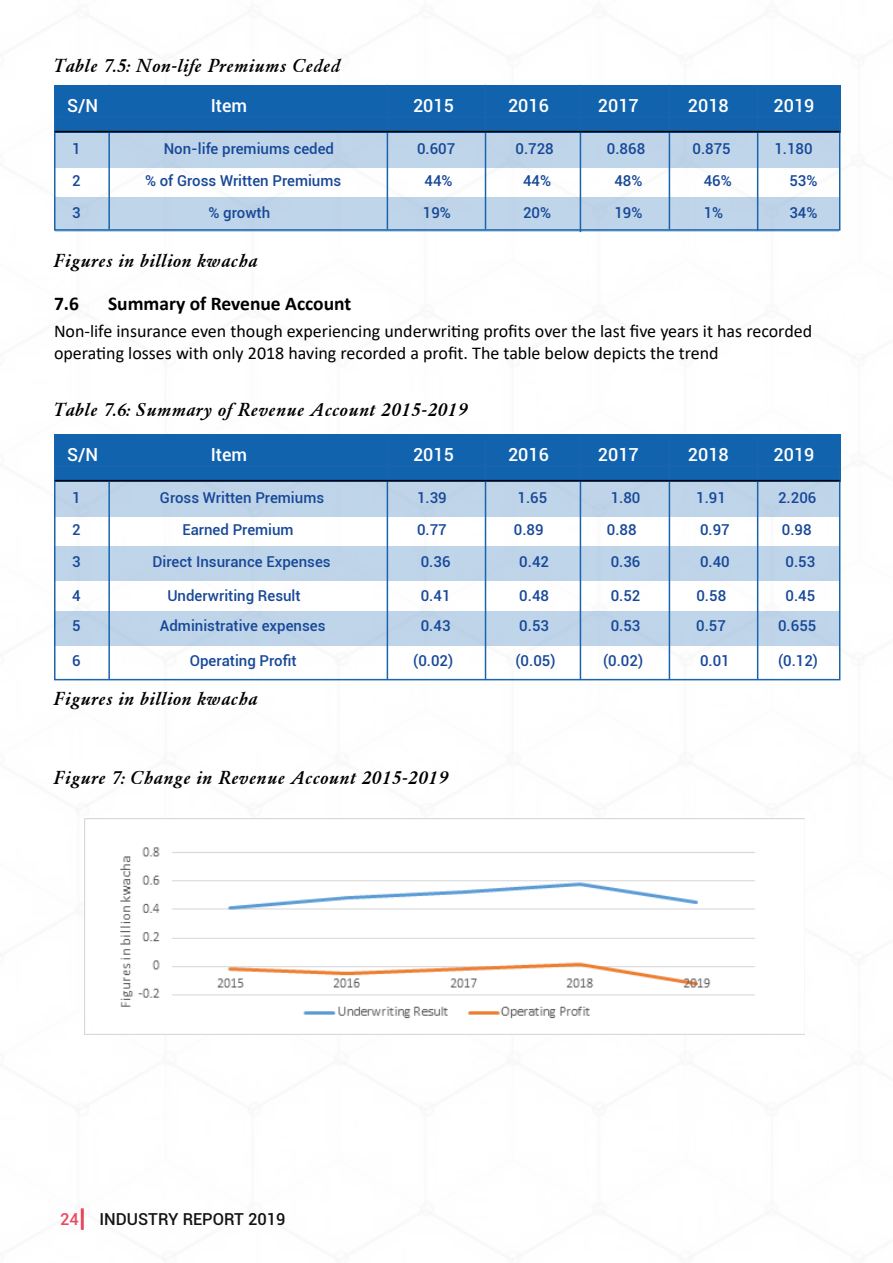
<style>
.page{position:relative;width:893px;height:1263px;background:#fff}
.page>*{position:absolute;margin:0;border:0;box-sizing:border-box;transform-origin:0 0}
.t1{font:italic 500 19.5px "Garamond";color:#000}
.t2{font:700 19.5px "Calibri";color:#000}
.t3{font:18px/21.6px "Calibri";color:#000}
.t4{font:500 18px "Roboto";color:#fff}
.t5{font:500 16.5px "Roboto";color:#000}
.t6{font:500 15px "Roboto";color:#174898}
.s1{color:#e83c53}
</style>
<div class="page">
<img style="left:54px;top:84px;width:787px;height:1146px">
<hr style="left:108px;top:85px;width:2px;height:144px;background:#1a64ae">
<div style="left:54px;top:86px;width:786px;height:47px;background:#1263ae"></div>
<div style="left:56px;top:197px;width:783px;height:34px;background:#bfd5e9"></div>
<div style="left:56px;top:133px;width:783px;height:34px;background:#bfd4e8"></div>
<div style="left:54px;top:116px;width:786px;height:115px;border:2px solid #1a64ae"></div>
<hr style="left:387px;top:85px;width:1px;height:144px;background:#1a64ae">
<hr style="left:485px;top:85px;width:1px;height:144px;background:#1a64ae">
<hr style="left:669px;top:85px;width:1px;height:144px;background:#1a64ae">
<hr style="left:580px;top:85px;width:1px;height:147px;background:#1a64ae">
<hr style="left:757px;top:85px;width:1px;height:146px;background:#1a64ae">
<hr style="left:55px;top:131px;width:785px;height:1px;background:#000">
<hr style="left:108px;top:444px;width:2px;height:235px;background:#1a64ae">
<div style="left:54px;top:435px;width:786px;height:47px;background:#1263ae"></div>
<div style="left:56px;top:611px;width:783px;height:34px;background:#bfd4e8"></div>
<div style="left:56px;top:546px;width:783px;height:34px;background:#bfd5e9"></div>
<div style="left:56px;top:482px;width:783px;height:34px;background:#bfd4e8"></div>
<div style="left:54px;top:465px;width:786px;height:215px;border:2px solid #1a64ae"></div>
<hr style="left:387px;top:441px;width:1px;height:238px;background:#1a64ae">
<hr style="left:485px;top:441px;width:1px;height:238px;background:#1a64ae">
<hr style="left:669px;top:437px;width:1px;height:243px;background:#1a64ae">
<hr style="left:580px;top:436px;width:1px;height:244px;background:#1a64ae">
<hr style="left:757px;top:437px;width:1px;height:242px;background:#1a64ae">
<hr style="left:55px;top:480px;width:785px;height:1px;background:#000">
<img style="left:84px;top:819px;width:721px;height:215px">
<h1 class="t1" style="left:54px;top:54px;width:289px">Table 7.5: Non-life Premiums Ceded</h1>
<p class="t4" style="left:67px;top:93px;width:33px">S/N</p>
<p class="t4" style="left:211px;top:93px;width:38px">Item</p>
<p class="t4" style="left:413px;top:93px;width:42px">2015</p>
<p class="t4" style="left:508px;top:93px;width:42px">2016</p>
<p class="t4" style="left:598px;top:93px;width:42px">2017</p>
<p class="t4" style="left:688px;top:93px;width:42px">2018</p>
<p class="t4" style="left:773px;top:93px;width:42px">2019</p>
<p class="t6" style="left:72px;top:138px;width:10px">1</p>
<p class="t6" style="left:164px;top:138px;width:172px">Non-life premiums ceded</p>
<p class="t6" style="left:417px;top:138px;width:40px">0.607</p>
<p class="t6" style="left:516px;top:138px;width:40px">0.728</p>
<p class="t6" style="left:607px;top:138px;width:40px">0.868</p>
<p class="t6" style="left:692px;top:138px;width:40px">0.875</p>
<p class="t6" style="left:774px;top:138px;width:40px">1.180</p>
<p class="t6" style="left:72px;top:170px;width:10px">2</p>
<p class="t6" style="left:145px;top:170px;width:198px">% of Gross Written Premiums</p>
<p class="t6" style="left:424px;top:170px;width:30px">44%</p>
<p class="t6" style="left:523px;top:170px;width:30px">44%</p>
<p class="t6" style="left:614px;top:170px;width:30px">48%</p>
<p class="t6" style="left:704px;top:170px;width:30px">46%</p>
<p class="t6" style="left:789px;top:170px;width:30px">53%</p>
<p class="t6" style="left:72px;top:202px;width:10px">3</p>
<p class="t6" style="left:208px;top:202px;width:63px">% growth</p>
<p class="t6" style="left:423px;top:202px;width:30px">19%</p>
<p class="t6" style="left:523px;top:202px;width:30px">20%</p>
<p class="t6" style="left:614px;top:202px;width:30px">19%</p>
<p class="t6" style="left:704px;top:202px;width:21px">1%</p>
<p class="t6" style="left:789px;top:202px;width:30px">34%</p>
<h1 class="t1" style="left:54px;top:249px;width:206px">Figures in billion kwacha</h1>
<h1 class="t2" style="left:54px;top:290px;width:26px">7.6</h1>
<h1 class="t2" style="left:108px;top:290px;width:245px">Summary of Revenue Account</h1>
<p class="t3" style="left:54px;top:320px;width:760px">Non-life insurance even though experiencing underwriting profits over the last five years it has recorded operating losses with only 2018 having recorded a profit. The table below depicts the trend</p>
<h1 class="t1" style="left:54px;top:398px;width:416px">Table 7.6: Summary of Revenue Account 2015-2019</h1>
<p class="t4" style="left:67px;top:442px;width:33px">S/N</p>
<p class="t4" style="left:211px;top:442px;width:38px">Item</p>
<p class="t4" style="left:413px;top:442px;width:42px">2015</p>
<p class="t4" style="left:508px;top:442px;width:42px">2016</p>
<p class="t4" style="left:598px;top:442px;width:42px">2017</p>
<p class="t4" style="left:688px;top:442px;width:42px">2018</p>
<p class="t4" style="left:773px;top:442px;width:42px">2019</p>
<p class="t6" style="left:72px;top:487px;width:10px">1</p>
<p class="t6" style="left:160px;top:487px;width:166px">Gross Written Premiums</p>
<p class="t6" style="left:417px;top:487px;width:31px">1.39</p>
<p class="t6" style="left:518px;top:487px;width:31px">1.65</p>
<p class="t6" style="left:611px;top:487px;width:31px">1.80</p>
<p class="t6" style="left:696px;top:487px;width:31px">1.91</p>
<p class="t6" style="left:778px;top:487px;width:40px">2.206</p>
<p class="t6" style="left:72px;top:519px;width:10px">2</p>
<p class="t6" style="left:182px;top:519px;width:113px">Earned Premium</p>
<p class="t6" style="left:417px;top:519px;width:31px">0.77</p>
<p class="t6" style="left:514px;top:519px;width:31px">0.89</p>
<p class="t6" style="left:607px;top:519px;width:31px">0.88</p>
<p class="t6" style="left:700px;top:519px;width:31px">0.97</p>
<p class="t6" style="left:782px;top:519px;width:31px">0.98</p>
<p class="t6" style="left:72px;top:551px;width:10px">3</p>
<p class="t6" style="left:152px;top:551px;width:180px">Direct Insurance Expenses</p>
<p class="t6" style="left:421px;top:551px;width:31px">0.36</p>
<p class="t6" style="left:519px;top:551px;width:31px">0.42</p>
<p class="t6" style="left:611px;top:551px;width:31px">0.36</p>
<p class="t6" style="left:700px;top:551px;width:31px">0.40</p>
<p class="t6" style="left:786px;top:551px;width:31px">0.53</p>
<p class="t6" style="left:72px;top:585px;width:10px">4</p>
<p class="t6" style="left:167px;top:585px;width:135px">Underwriting Result</p>
<p class="t6" style="left:421px;top:585px;width:31px">0.41</p>
<p class="t6" style="left:519px;top:585px;width:31px">0.48</p>
<p class="t6" style="left:611px;top:585px;width:31px">0.52</p>
<p class="t6" style="left:696px;top:585px;width:31px">0.58</p>
<p class="t6" style="left:786px;top:585px;width:31px">0.45</p>
<p class="t6" style="left:72px;top:615px;width:10px">5</p>
<p class="t6" style="left:160px;top:615px;width:167px">Administrative expenses</p>
<p class="t6" style="left:421px;top:615px;width:31px">0.43</p>
<p class="t6" style="left:519px;top:615px;width:31px">0.53</p>
<p class="t6" style="left:611px;top:615px;width:31px">0.53</p>
<p class="t6" style="left:696px;top:615px;width:31px">0.57</p>
<p class="t6" style="left:778px;top:615px;width:40px">0.655</p>
<p class="t6" style="left:72px;top:650px;width:10px">6</p>
<p class="t6" style="left:190px;top:650px;width:108px">Operating Profit</p>
<p class="t6" style="left:413px;top:650px;width:41px">(0.02)</p>
<p class="t6" style="left:516px;top:650px;width:41px">(0.05)</p>
<p class="t6" style="left:603px;top:650px;width:41px">(0.02)</p>
<p class="t6" style="left:700px;top:650px;width:31px">0.01</p>
<p class="t6" style="left:778px;top:650px;width:41px">(0.12)</p>
<h1 class="t1" style="left:54px;top:686px;width:206px">Figures in billion kwacha</h1>
<h1 class="t1" style="left:54px;top:766px;width:397px">Figure 7: Change in Revenue Account 2015-2019</h1>
<p class="t5" style="left:60px;top:1207px;width:227px"><span class="s1">24</span> INDUSTRY REPORT 2019</p>
</div>
